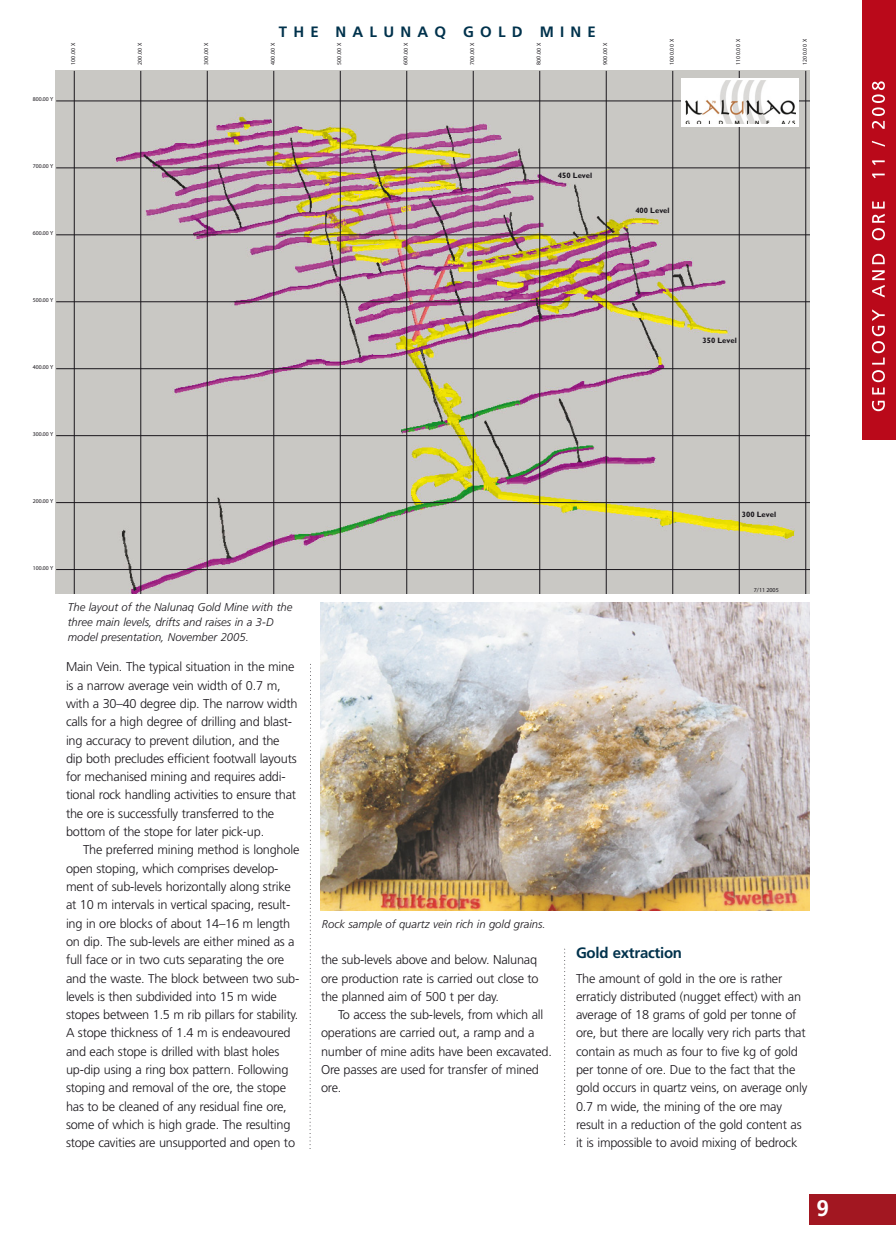
<style>
.page{position:relative;width:896px;height:1260px;background:#fff}
.page>*{position:absolute;margin:0;border:0;box-sizing:border-box;transform-origin:0 0}
.t1{font:700 22.5px "Frutiger";color:#fff}
.t2{font:700 15px "Frutiger";letter-spacing:.415em;color:#00324c}
.t3{font:700 15px "Frutiger";letter-spacing:-.015em;color:#00324c}
.t4{font:300 12.75px/18.3px "Frutiger";letter-spacing:-.015em;color:#1a171c}
.t5{font:italic 300 11.25px/15px "Frutiger";color:#1a171c}
.t6{font:700 7.8px "Gill Alt One";color:#1a171c}
.t7{font:6px "Arial";color:#1a171c}
.t8{font:5.85px "Arial";letter-spacing:.04em;color:#1a171c}
</style>
<div class="page">
<div style="left:809px;top:1194px;width:87px;height:30px;background:#a21721"></div>
<div style="left:862px;top:0;width:34px;height:440px;background:#ba091a"></div>
<svg style="left:872px;top:401px;width:13px;height:10px"></svg>
<svg style="left:872px;top:370px;width:13px;height:24px"></svg>
<svg style="left:872px;top:309px;width:13px;height:55px"></svg>
<svg style="left:872px;top:270px;width:13px;height:27px"></svg>
<svg style="left:872px;top:254px;width:13px;height:10px"></svg>
<svg style="left:872px;top:214px;width:13px;height:26px"></svg>
<svg style="left:872px;top:201px;width:13px;height:7px"></svg>
<svg style="left:872px;top:174px;width:13px;height:4px"></svg>
<svg style="left:872px;top:160px;width:13px;height:5px"></svg>
<svg style="left:872px;top:141px;width:13px;height:6px"></svg>
<svg style="left:872px;top:81px;width:13px;height:48px"></svg>
<svg style="left:309px;top:663px;width:2px;height:486px"></svg>
<svg style="left:564px;top:949px;width:1px;height:196px"></svg>
<img style="left:55px;top:70px;width:755px;height:524px">
<hr style="left:74px;top:71px;width:1px;height:523px;background:#1a171c">
<hr style="left:140px;top:71px;width:1px;height:523px;background:#1a171c">
<hr style="left:207px;top:71px;width:1px;height:523px;background:#1a171c">
<hr style="left:273px;top:71px;width:1px;height:523px;background:#1a171c">
<hr style="left:340px;top:71px;width:1px;height:523px;background:#1a171c">
<hr style="left:406px;top:71px;width:1px;height:523px;background:#1a171c">
<hr style="left:473px;top:71px;width:1px;height:523px;background:#1a171c">
<hr style="left:539px;top:71px;width:1px;height:523px;background:#1a171c">
<hr style="left:606px;top:71px;width:1px;height:523px;background:#1a171c">
<hr style="left:672px;top:71px;width:1px;height:523px;background:#1a171c">
<hr style="left:739px;top:71px;width:1px;height:523px;background:#1a171c">
<hr style="left:805px;top:71px;width:1px;height:523px;background:#1a171c">
<hr style="left:56px;top:569px;width:754px;height:1px;background:#1a171c">
<hr style="left:56px;top:502px;width:754px;height:1px;background:#1a171c">
<hr style="left:56px;top:435px;width:754px;height:1px;background:#1a171c">
<hr style="left:56px;top:368px;width:754px;height:1px;background:#1a171c">
<hr style="left:56px;top:301px;width:754px;height:1px;background:#1a171c">
<hr style="left:56px;top:234px;width:754px;height:1px;background:#1a171c">
<hr style="left:56px;top:168px;width:754px;height:1px;background:#1a171c">
<hr style="left:56px;top:101px;width:754px;height:1px;background:#1a171c">
<div style="left:681px;top:78px;width:117px;height:49px;background:#fff"></div>
<img style="left:685px;top:81px;width:110px;height:43px">
<img style="left:321px;top:602px;width:488px;height:308px">
<p class="t8" style="left:33px;top:96px;width:22px">800.00 Y</p>
<p class="t2" style="left:279px;top:26px;width:319px">THE NALUNAQ GOLD MINE</p>
<p class="t8" style="left:70px;top:65px;width:24px;rotate:-90deg">100.00 X</p>
<p class="t8" style="left:136px;top:65px;width:24px;rotate:-90deg">200.00 X</p>
<p class="t8" style="left:203px;top:65px;width:24px;rotate:-90deg">300.00 X</p>
<p class="t8" style="left:269px;top:65px;width:24px;rotate:-90deg">400.00 X</p>
<p class="t8" style="left:336px;top:65px;width:24px;rotate:-90deg">500.00 X</p>
<p class="t8" style="left:402px;top:65px;width:24px;rotate:-90deg">600.00 X</p>
<p class="t8" style="left:469px;top:65px;width:24px;rotate:-90deg">700.00 X</p>
<p class="t8" style="left:535px;top:65px;width:24px;rotate:-90deg">800.00 X</p>
<p class="t8" style="left:602px;top:65px;width:24px;rotate:-90deg">900.00 X</p>
<p class="t8" style="left:668px;top:65px;width:28px;rotate:-90deg">1000.00 X</p>
<p class="t8" style="left:735px;top:65px;width:28px;rotate:-90deg">1100.00 X</p>
<p class="t8" style="left:801px;top:65px;width:28px;rotate:-90deg">1200.00 X</p>
<p class="t8" style="left:33px;top:163px;width:22px">700.00 Y</p>
<p class="t8" style="left:33px;top:229px;width:22px">600.00 Y</p>
<p class="t6" style="left:558px;top:170px;width:36px">450 Level</p>
<p class="t6" style="left:635px;top:206px;width:36px">400 Level</p>
<p class="t8" style="left:33px;top:296px;width:22px">500.00 Y</p>
<p class="t8" style="left:33px;top:363px;width:22px">400.00 Y</p>
<p class="t8" style="left:33px;top:430px;width:22px">300.00 Y</p>
<p class="t6" style="left:702px;top:336px;width:36px">350 Level</p>
<p class="t8" style="left:33px;top:497px;width:22px">200.00 Y</p>
<p class="t8" style="left:33px;top:564px;width:22px">100.00 Y</p>
<p class="t5" style="left:68px;top:600px;width:226px">The layout of the Nalunaq Gold Mine with the three main levels, drifts and raises in a 3-D model presentation, November 2005.</p>
<p class="t4" style="left:66px;top:658px;width:233px">Main Vein. The typical situation in the mine is a narrow average vein width of 0.7 m, with a 30–40 degree dip. The narrow width calls for a high degree of drilling and blast&shy;ing accuracy to prevent dilution, and the dip both precludes efficient footwall layouts for mechanised mining and requires addi&shy;tional rock handling activities to ensure that the ore is successfully transferred to the bottom of the stope for later pick-up.</p>
<p class="t4" style="left:66px;top:841px;width:235px;text-indent:17px">The preferred mining method is longhole open stoping, which comprises develop&shy;ment of sub-levels horizontally along strike at 10 m intervals in vertical spacing, result&shy;ing in ore blocks of about 14–16 m length on dip. The sub-levels are either mined as a full face or in two cuts separating the ore and the waste. The block between two sub&shy;levels is then subdivided into 15 m wide stopes between 1.5 m rib pillars for stability.<br>A stope thickness of 1.4 m is endeavoured and each stope is drilled with blast holes up-dip using a ring box pattern. Following stoping and removal of the ore, the stope has to be cleaned of any residual fine ore, some of which is high grade. The resulting stope cavities are unsupported and open to</p>
<p class="t5" style="left:322px;top:917px;width:225px">Rock sample of quartz vein rich in gold grains.</p>
<p class="t4" style="left:321px;top:951px;width:219px;text-align:justify">the sub-levels above and below. Nalunaq ore production rate is carried out close to the planned aim of 500 t per day.</p>
<p class="t4" style="left:321px;top:1006px;width:232px;text-indent:17px">To access the sub-levels, from which all operations are carried out, a ramp and a number of mine adits have been excavated.<br>Ore passes are used for transfer of mined ore.</p>
<p class="t6" style="left:742px;top:509px;width:36px">300 Level</p>
<p class="t7" style="left:754px;top:586px;width:26px">7/11 2005</p>
<p class="t3" style="left:576px;top:947px;width:108px">Gold extraction</p>
<p class="t4" style="left:576px;top:970px;width:233px">The amount of gold in the ore is rather erraticly distributed (nugget effect) with an average of 18 grams of gold per tonne of ore, but there are locally very rich parts that contain as much as four to five kg of gold per tonne of ore. Due to the fact that the gold occurs in quartz veins, on average only 0.7 m wide, the mining of the ore may result in a reduction of the gold content as it is impossible to avoid mixing of bedrock</p>
<h1 class="t1" style="left:816px;top:1199px;width:14px">9</h1>
</div>
